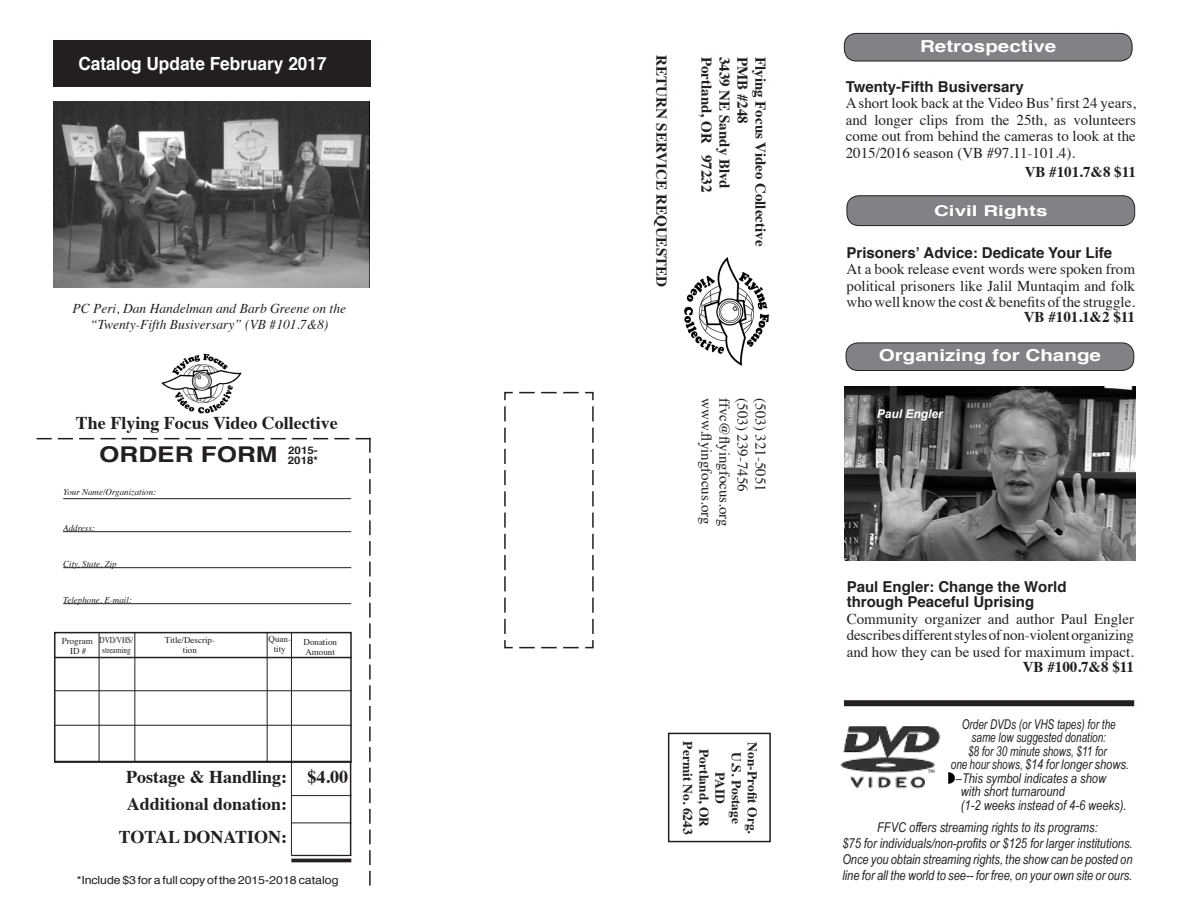
<style>
.page{position:relative;width:1188px;height:918px;background:#fff}
.page>*{position:absolute;margin:0;border:0;box-sizing:border-box;transform-origin:0 0}
.t1{font:700 21.75px "Helvetica";color:#231f20;scale:1.2 1}
.head{font:700 18.15px "Helvetica";color:#fff;scale:.95 1}
.t2{font:700 18px "Times";color:#231f20}
.head-2{font:700 16.5px "Helvetica";color:#fff;scale:1.25 1}
.t3{font:700 15.15px "Times";color:#231f20}
.show_descriptions{font:15px/16.5px "Times";color:#231f20;text-align:justify}
.Show_Title{font:700 15px "Helvetica";color:#231f20}
.catalog{font:700 15px "Times";color:#231f20}
.show_descriptions-2{font:700 15px "Times";color:#231f20}
.head-3{font:700 14.85px "Helvetica";color:#fff;scale:1.39 1}
.t4{font:italic 13.5px/16.2px "Arial Narrow";color:#231f20}
.t5{font:italic 13.5px/13.5px "Arial Narrow";color:#231f20;text-align:center;scale:.9 1}
.t6{font:italic 13.5px/16.2px "Times";color:#231f20;text-align:center}
.t7{font:700 13.5px "Times";color:#231f20}
.photocaption{font:italic 700 12px "Arial";color:#fff}
.t8{font:11.25px "Helvetica";letter-spacing:-.01em;color:#231f20;scale:1.1 1}
.t9{font:700 10.5px "Helvetica";color:#231f20;scale:1.1 1}
.t10{font:italic 9px "Times";color:#231f20}
.t11{font:9px/10.5px "Times";color:#231f20;text-align:center}
.t12{font:9px/10.5px "Times";color:#231f20;scale:.8 1}
</style>
<div class="page">
<img style="left:840px;top:726px;width:109px;height:63px">
<div style="left:844px;top:700px;width:290px;height:6px;background:#231f20"></div>
<div style="left:53px;top:40px;width:318px;height:47px;background:#231f20"></div>
<img style="left:161px;top:353px;width:81px;height:61px">
<div style="left:668px;top:733px;width:103px;height:109px;border:2px solid #231f20"></div>
<svg style="left:504px;top:391px;width:90px;height:258px"></svg>
<img style="left:684px;top:257px;width:85px;height:109px">
<svg style="left:37px;top:438px;width:334px;height:448px"></svg>
<svg style="left:949px;top:773px;width:5px;height:11px"></svg>
<div style="left:847px;top:196px;width:288px;height:30px;background:#808285;border-radius:12px"></div>
<div style="left:847px;top:195px;width:288px;height:31px;border:1px solid #231f20;border-radius:12px"></div>
<div style="left:844px;top:33px;width:288px;height:28px;background:#808285;border-radius:12px"></div>
<div style="left:844px;top:33px;width:288px;height:28px;border:1px solid #231f20;border-radius:12px"></div>
<img style="left:53px;top:102px;width:316px;height:185px">
<div style="left:846px;top:343px;width:288px;height:28px;background:#808285;border-radius:12px"></div>
<div style="left:846px;top:343px;width:288px;height:28px;border:1px solid #231f20;border-radius:12px"></div>
<img style="left:845px;top:386px;width:290px;height:175px">
<p class="head" style="left:79px;top:49px;width:263px">Catalog Update February 2017</p>
<p class="t6" style="left:73px;top:299px;width:275px">PC Peri, Dan Handelman and Barb Greene on the “Twenty-Fifth Busiversary” (VB #101.7&amp;8)</p>
<p class="t2" style="left:76px;top:406px;width:264px">The Flying Focus Video Collective</p>
<p class="t1" style="left:99px;top:436px;width:150px">ORDER FORM</p>
<p class="t9" style="left:288px;top:452px;width:29px">2018*</p>
<p class="t9" style="left:288px;top:441px;width:28px">2015-</p>
<p class="t10" style="left:63px;top:484px;width:95px">Your Name/Organization:</p>
<p class="t10" style="left:63px;top:520px;width:33px">Address:</p>
<p class="t10" style="left:63px;top:556px;width:55px">City, State, Zip</p>
<p class="t10" style="left:63px;top:592px;width:70px">Telephone, E-mail:</p>
<p class="t12" style="left:100px;top:634px;width:44px">DVD/VHS/ streaming</p>
<p class="t11" style="left:62px;top:635px;width:32px">Program</p>
<p class="t11" style="left:70px;top:645px;width:18px">ID #</p>
<p class="t11" style="left:165px;top:633px;width:52px">Title/Descrip&shy;tion</p>
<p class="t11" style="left:269px;top:633px;width:24px">Quan&shy;tity</p>
<p class="t11" style="left:304px;top:636px;width:35px;text-align:left">Donation<br>Amount</p>
<p class="t2" style="left:126px;top:760px;width:163px">Postage &amp; Handling:</p>
<p class="t2" style="left:127px;top:787px;width:162px">Additional donation:</p>
<p class="t2" style="left:119px;top:820px;width:170px">TOTAL DONATION:</p>
<p class="t2" style="left:308px;top:760px;width:42px">$4.00</p>
<p class="t8" style="left:77px;top:871px;width:240px">*Include $3 for a full copy of the 2015-2018 catalog</p>
<p class="t3" style="left:676px;top:55px;width:233px;rotate:90deg">RETURN SERVICE REQUESTED</p>
<p class="catalog" style="left:721px;top:57px;width:137px;rotate:90deg">Portland, OR 97232</p>
<p class="catalog" style="left:739px;top:57px;width:134px;rotate:90deg">3439 NE Sandy Blvd</p>
<p class="catalog" style="left:757px;top:57px;width:69px;rotate:90deg">PMB #248</p>
<p class="catalog" style="left:775px;top:57px;width:191px;rotate:90deg">Flying Focus Video Collective</p>
<p class="show_descriptions" style="left:716px;top:398px;width:128px;rotate:90deg">www.flyingfocus.org</p>
<p class="show_descriptions" style="left:734px;top:398px;width:130px;rotate:90deg">ffvc@flyingfocus.org</p>
<p class="show_descriptions" style="left:752px;top:398px;width:95px;rotate:90deg">(503) 239-7456</p>
<p class="show_descriptions" style="left:770px;top:398px;width:95px;rotate:90deg">(503) 321-5051</p>
<p class="t7" style="left:701px;top:741px;width:95px;rotate:90deg">Permit No. 6243</p>
<p class="t7" style="left:765px;top:742px;width:93px;rotate:90deg">Non-Profit Org.</p>
<p class="t7" style="left:717px;top:749px;width:80px;rotate:90deg">Portland, OR</p>
<p class="t7" style="left:749px;top:752px;width:73px;rotate:90deg">U.S. Postage</p>
<p class="t7" style="left:733px;top:772px;width:33px;rotate:90deg">PAID</p>
<p class="head-2" style="left:920px;top:33px;width:111px">Retrospective</p>
<p class="Show_Title" style="left:846px;top:74px;width:180px">Twenty-Fifth Busiversary</p>
<p class="show_descriptions" style="left:846px;top:94px;width:292px">A short look back at the Video Bus’ first 24 years, and longer clips from the 25th, as volunteers come out from behind the cameras to look at the 2015/2016 season (VB #97.11-101.4).</p>
<p class="show_descriptions-2" style="left:1025px;top:158px;width:113px">VB #101.7&amp;8 $11</p>
<p class="head-3" style="left:934px;top:199px;width:83px">Civil Rights</p>
<p class="Show_Title" style="left:847px;top:240px;width:267px">Prisoners’ Advice: Dedicate Your Life</p>
<p class="show_descriptions" style="left:847px;top:259px;width:290px">At a book release event words were spoken from political prisoners like Jalil Muntaqim and folk who well know the cost &amp; benefits of the struggle.</p>
<p class="catalog" style="left:1024px;top:303px;width:113px">VB #101.1&amp;2 $11</p>
<p class="head-2" style="left:879px;top:342px;width:179px">Organizing for Change</p>
<p class="photocaption" style="left:877px;top:406px;width:68px">Paul Engler</p>
<p class="Show_Title" style="left:847px;top:575px;width:221px">Paul Engler: Change the World</p>
<p class="Show_Title" style="left:847px;top:590px;width:189px">through Peaceful Uprising</p>
<p class="show_descriptions" style="left:847px;top:609px;width:289px">Community organizer and author Paul Engler describes different styles of non-violent organizing and how they can be used for maximum impact.</p>
<p class="catalog" style="left:1023px;top:653px;width:113px">VB #100.7&amp;8 $11</p>
<p class="t5" style="left:962px;top:717px;width:173px">Order DVDs (or VHS tapes) for the same low suggested donation:</p>
<p class="t5" style="left:968px;top:744px;width:156px">$8 for 30 minute shows, $11 for</p>
<p class="t5" style="left:951px;top:757px;width:199px">one hour shows, $14 for longer shows.</p>
<p class="t4" style="left:956px;top:769px;width:152px">–This symbol indicates a show</p>
<p class="t4" style="left:961px;top:783px;width:105px">with short turnaround</p>
<p class="t4" style="left:961px;top:796px;width:167px">(1-2 weeks instead of 4-6 weeks).</p>
<p class="t4" style="left:877px;top:819px;width:222px">FFVC offers streaming rights to its programs:</p>
<p class="t4" style="left:842px;top:835px;width:292px">$75 for individuals/non-profits or $125 for larger institutions.</p>
<p class="t4" style="left:842px;top:851px;width:292px">Once you obtain streaming rights, the show can be posted on line for all the world to see-- for free, on your own site or ours.</p>
</div>
